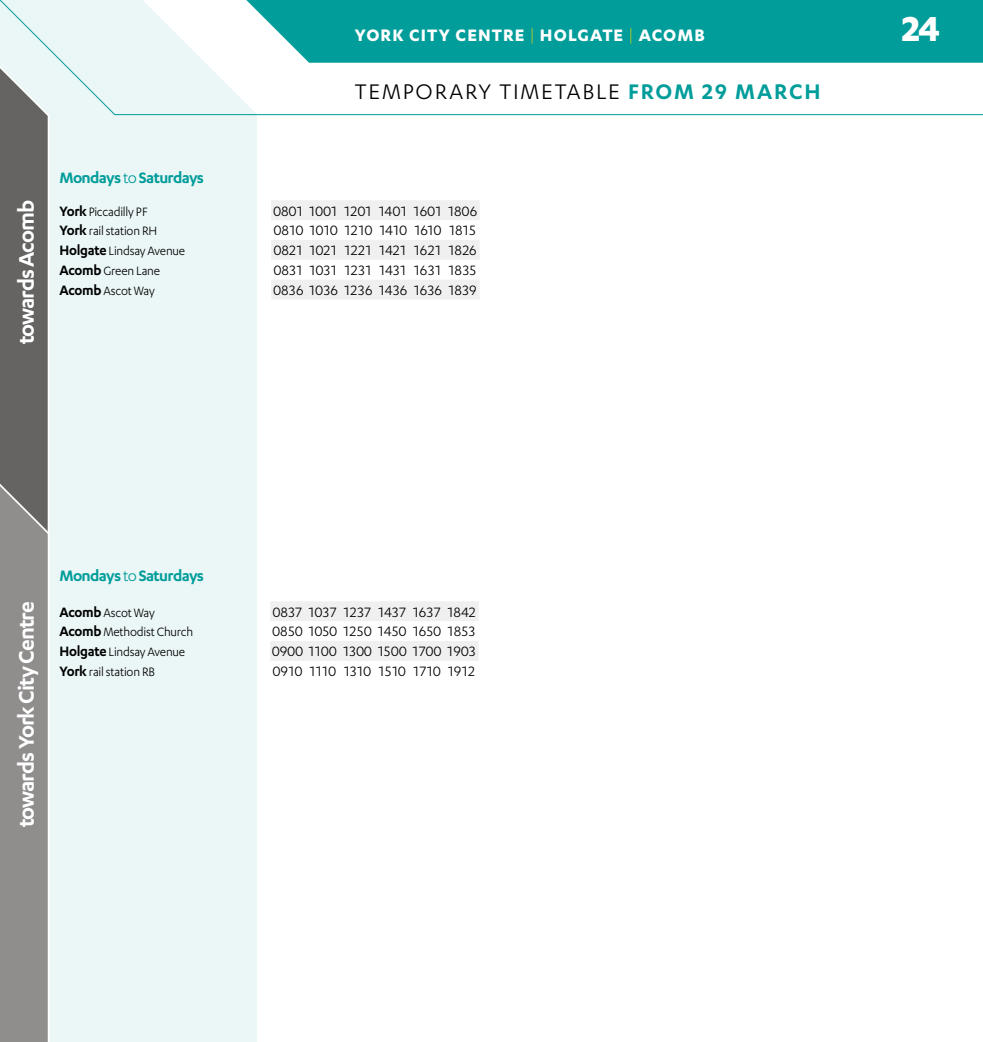
<style>
.page{position:relative;width:983px;height:1042px;background:#fff}
.page>*{position:absolute;margin:0;border:0;box-sizing:border-box;transform-origin:0 0}
.t1{font:700 40.25px "Karbon";color:#fff}
.t2{font:600 24.5px "Karbon";letter-spacing:-.045em;color:#fff}
.t3{font:24.5px "Karbon";letter-spacing:.07em;color:#000}
.t4{font:700 19.25px "Karbon";letter-spacing:.055em;color:#fff}
.t5{font:600 17.5px "Karbon";letter-spacing:-.04em;color:#009d9a}
.t6{font:15.75px "Karbon";letter-spacing:-.065em;color:#000}
.t7{font:15.75px "Karbon";letter-spacing:-.045em;color:#000}
.t8{font:14px "Karbon";letter-spacing:-.015em;color:#000;scale:.95 1}
.s1{font-weight:300;color:#fd0}
.s2{font-weight:600;color:#009d9a}
.s3{font-weight:400}
.s4{font-weight:600;font-size:15.75px}
</style>
<div class="page">
<div style="left:50px;top:115px;width:207px;height:927px;background:#ebf6f6"></div>
<div style="left:0;top:115px;width:50px;height:352px;background:#666463"></div>
<svg style="left:0;top:0;width:982px;height:115px"></svg>
<svg style="left:0;top:467px;width:50px;height:575px;background:#928f8f"></svg>
<div style="left:246px;top:0;width:736px;height:63px;background:#009d9a"></div>
<svg style="left:271px;top:200px;width:208px;height:99px"></svg>
<svg style="left:270px;top:601px;width:208px;height:60px"></svg>
<p class="t4" style="left:355px;top:24px;width:351px">YORK CITY CENTRE <span class="s1">|</span> HOLGATE <span class="s1">|</span> ACOMB</p>
<h1 class="t1" style="left:901px;top:6px;width:40px">24</h1>
<h2 class="t3" style="left:355px;top:78px;width:467px">TEMPORARY TIMETABLE <span class="s2">FROM 29 MARCH</span></h2>
<h2 class="t2" style="left:12px;top:344px;width:146px;rotate:-90deg">towards Acomb</h2>
<p class="t5" style="left:59px;top:167px;width:146px">Mondays <span class="s3">to</span> Saturdays</p>
<p class="t8" style="left:59px;top:204px;width:94px"><span class="s4">York</span> Piccadilly PF</p>
<p class="t6" style="left:273px;top:202px;width:206px">0801 1001 1201 1401 1601 1806</p>
<p class="t8" style="left:59px;top:223px;width:104px"><span class="s4">York</span> rail station RH</p>
<p class="t6" style="left:273px;top:222px;width:204px">0810 1010 1210 1410 1610 1815</p>
<p class="t8" style="left:59px;top:243px;width:134px"><span class="s4">Holgate</span> Lindsay Avenue</p>
<p class="t6" style="left:273px;top:242px;width:205px">0821 1021 1221 1421 1621 1826</p>
<p class="t8" style="left:59px;top:263px;width:107px"><span class="s4">Acomb</span> Green Lane</p>
<p class="t6" style="left:273px;top:262px;width:205px">0831 1031 1231 1431 1631 1835</p>
<p class="t8" style="left:59px;top:283px;width:102px"><span class="s4">Acomb</span> Ascot Way</p>
<p class="t6" style="left:273px;top:281px;width:205px">0836 1036 1236 1436 1636 1839</p>
<h2 class="t2" style="left:12px;top:827px;width:227px;rotate:-90deg">towards York City Centre</h2>
<p class="t5" style="left:59px;top:566px;width:146px">Mondays <span class="s3">to</span> Saturdays</p>
<p class="t8" style="left:59px;top:604px;width:102px"><span class="s4">Acomb</span> Ascot Way</p>
<p class="t6" style="left:272px;top:603px;width:205px">0837 1037 1237 1437 1637 1842</p>
<p class="t8" style="left:59px;top:624px;width:142px"><span class="s4">Acomb</span> Methodist Church</p>
<p class="t6" style="left:272px;top:623px;width:205px">0850 1050 1250 1450 1650 1853</p>
<p class="t8" style="left:59px;top:644px;width:134px"><span class="s4">Holgate</span> Lindsay Avenue</p>
<p class="t7" style="left:271px;top:643px;width:206px">0900 1100 1300 1500 1700 1903</p>
<p class="t8" style="left:59px;top:664px;width:102px"><span class="s4">York</span> rail station RB</p>
<p class="t6" style="left:272px;top:663px;width:205px">0910 1110 1310 1510 1710 1912</p>
</div>
